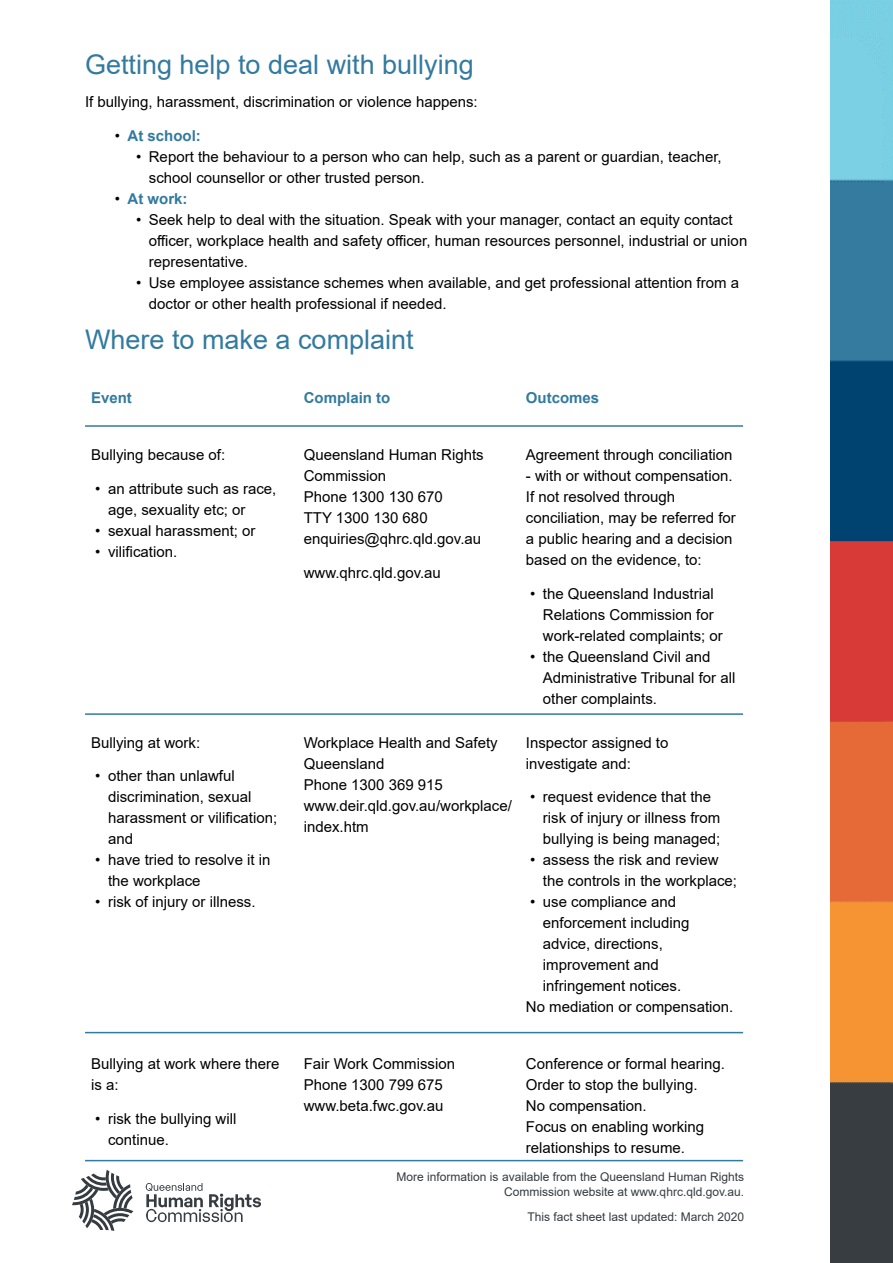
<style>
.page{position:relative;width:893px;height:1263px;background:#fff}
.page>*{position:absolute;margin:0;border:0;box-sizing:border-box;transform-origin:0 0}
.t1{font:27px "Arial";color:#327a9f}
.t2{font:15px/21px "Arial";color:#000}
.t3{font:700 15px "Arial";color:#327a9f}
.t4{font:12px/15px "Arial";color:#353b40;text-align:right}
.s1{font-weight:400;color:#000}
</style>
<div class="page">
<img style="left:830px;top:0;width:63px;height:1263px">
<svg style="left:146px;top:1183px;width:115px;height:39px"></svg>
<svg style="left:72px;top:1170px;width:61px;height:61px"></svg>
<hr style="left:85px;top:425px;width:658px;height:2px;background:#327a9f">
<hr style="left:85px;top:713px;width:658px;height:2px;background:#327a9f">
<hr style="left:85px;top:1032px;width:658px;height:1px;background:#327a9f">
<hr style="left:85px;top:1160px;width:658px;height:1px;background:#327a9f">
<p class="t1" style="left:85px;top:46px;width:390px">Getting help to deal with bullying</p>
<p class="t2" style="left:85px;top:92px;width:394px">If bullying, harassment, discrimination or violence happens:</p>
<p class="t3" style="left:115px;top:125px;width:88px"><span class="s1">•</span> At school:</p>
<p class="t2" style="left:149px;top:146px;width:574px;text-indent:-13px">• Report the behaviour to a person who can help, such as a parent or guardian, teacher, school counsellor or other trusted person.</p>
<p class="t3" style="left:115px;top:188px;width:74px"><span class="s1">•</span> At work:</p>
<p class="t2" style="left:149px;top:209px;width:600px;text-indent:-13px">• Seek help to deal with the situation. Speak with your manager, contact an equity contact officer, workplace health and safety officer, human resources personnel, industrial or union representative.</p>
<p class="t2" style="left:149px;top:272px;width:592px;text-indent:-13px">• Use employee assistance schemes when available, and get professional attention from a doctor or other health professional if needed.</p>
<p class="t1" style="left:85px;top:321px;width:330px">Where to make a complaint</p>
<p class="t3" style="left:91px;top:387px;width:42px">Event</p>
<p class="t3" style="left:304px;top:387px;width:88px">Complain to</p>
<p class="t3" style="left:526px;top:387px;width:75px">Outcomes</p>
<p class="t2" style="left:91px;top:444px;width:136px">Bullying because of:</p>
<p class="t2" style="left:108px;top:478px;width:170px;text-indent:-13px">• an attribute such as race, age, sexuality etc; or</p>
<p class="t2" style="left:95px;top:520px;width:162px">• sexual harassment; or</p>
<p class="t2" style="left:95px;top:541px;width:83px">• vilification.</p>
<p class="t2" style="left:91px;top:732px;width:111px">Bullying at work:</p>
<p class="t2" style="left:108px;top:765px;width:171px;text-indent:-13px">• other than unlawful discrimination, sexual harassment or vilification; and</p>
<p class="t2" style="left:108px;top:849px;width:164px;text-indent:-13px">• have tried to resolve it in the workplace</p>
<p class="t2" style="left:95px;top:891px;width:162px">• risk of injury or illness.</p>
<p class="t2" style="left:91px;top:1053px;width:190px">Bullying at work where there is a:</p>
<p class="t2" style="left:108px;top:1108px;width:130px;text-indent:-13px">• risk the bullying will continue.</p>
<p class="t2" style="left:304px;top:444px;width:182px">Queensland Human Rights<br>Commission<br>Phone 1300 130 670<br>TTY 1300 130 680 enquiries@qhrc.qld.gov.au</p>
<p class="t2" style="left:304px;top:562px;width:139px">www.qhrc.qld.gov.au</p>
<p class="t2" style="left:526px;top:444px;width:208px">Agreement through conciliation</p>
<p class="t2" style="left:526px;top:465px;width:212px">- with or without compensation.<br>If not resolved through conciliation, may be referred for a public hearing and a decision based on the evidence, to:</p>
<p class="t2" style="left:543px;top:583px;width:182px;text-indent:-13px">• the Queensland Industrial<br>Relations Commission for work-related complaints; or</p>
<p class="t2" style="left:543px;top:646px;width:194px;text-indent:-13px">• the Queensland Civil and<br>Administrative Tribunal for all other complaints.</p>
<p class="t2" style="left:304px;top:732px;width:210px">Workplace Health and Safety<br>Queensland<br>Phone 1300 369 915 www.deir.qld.gov.au/workplace/ index.htm</p>
<p class="t2" style="left:526px;top:732px;width:144px">Inspector assigned to investigate and:</p>
<p class="t2" style="left:543px;top:786px;width:179px;text-indent:-13px">• request evidence that the risk of injury or illness from bullying is being managed;</p>
<p class="t2" style="left:543px;top:849px;width:196px;text-indent:-13px">• assess the risk and review the controls in the workplace;</p>
<p class="t2" style="left:543px;top:891px;width:148px;text-indent:-13px">• use compliance and enforcement including advice, directions, improvement and infringement notices.</p>
<p class="t2" style="left:526px;top:996px;width:209px">No mediation or compensation.</p>
<p class="t2" style="left:304px;top:1053px;width:153px">Fair Work Commission<br>Phone 1300 799 675 www.beta.fwc.gov.au</p>
<p class="t2" style="left:526px;top:1053px;width:201px">Conference or formal hearing.<br>Order to stop the bullying.<br>No compensation.<br>Focus on enabling working relationships to resume.</p>
<p class="t4" style="left:397px;top:1169px;width:349px">More information is available from the Queensland Human Rights<br>Commission website at www.qhrc.qld.gov.au.</p>
<p class="t4" style="left:527px;top:1209px;width:218px">This fact sheet last updated: March 2020</p>
</div>
